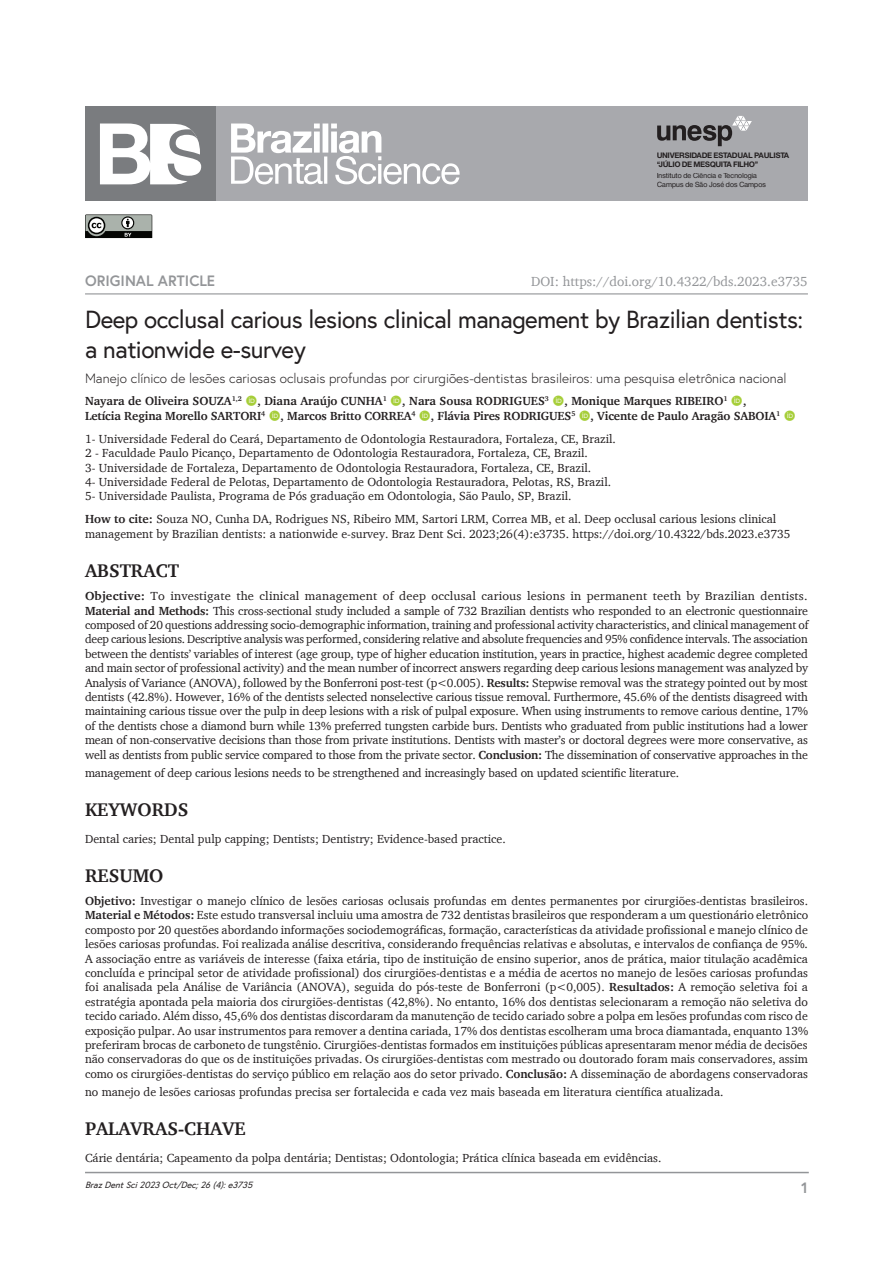
<style>
.page{position:relative;width:893px;height:1263px;background:#fff}
.page>*{position:absolute;margin:0;border:0;box-sizing:border-box;transform-origin:0 0}
.ArticleTitle{font:24.75px/29.7px "Europa";letter-spacing:-.02em;color:#231f20}
.KeywordsTitle-Trans1{font:700 18.75px "Charter";color:#231f20}
.AbstractTitle{font:700 18.75px "Charter";color:#231f20}
.KeywordsTitle{font:700 18.75px "Charter";color:#231f20}
.AbstractTitle-Trans1{font:700 18.75px "Charter";color:#231f20}
.t1{font:700 15px "Europa";color:#939598}
.ArticleTitle-Trans1{font:300 13.5px "Europa";color:#231f20}
.t2{font:13.5px "Charter";color:#939598}
.Abstract-Trans1{font:12px/14.4px "Charter";color:#231f20;text-align:justify}
.Abstract{font:12px/14.4px "Charter";letter-spacing:-.015em;color:#231f20;text-align:justify;scale:1.04 1}
.Affiliations{font:12px "Charter";color:#231f20}
.HowToCite{font:12px/14.4px "Charter";color:#231f20}
.Authors{font:700 12px "Charter";letter-spacing:-.01em;color:#231f20}
.Abstract-2{font:12px "Charter";letter-spacing:-.015em;color:#231f20}
.Keywords-Trans1{font:12px "Charter";color:#231f20}
.Keywords{font:12px "Charter";color:#231f20}
.t3{font:italic 9px "Europa";color:#231f20}
.t4{font:700 7.35px/8.7px "Sh Europa Nr 2";letter-spacing:.025em;color:#231f20}
.t5{font:6.9px/8.2px "Sh Europa Nr 2";letter-spacing:.025em;color:#231f20}
.s1{font-weight:700}
</style>
<div class="page">
<svg style="left:85px;top:214px;width:68px;height:25px;background:#7d817d"></svg>
<div style="left:85px;top:106px;width:723px;height:95px;background:#a8a9ad"></div>
<svg style="left:657px;top:116px;width:95px;height:30px"></svg>
<svg style="left:231px;top:124px;width:229px;height:60px"></svg>
<div style="left:85px;top:106px;width:131px;height:95px;background:#7a7c7f"></div>
<svg style="left:100px;top:124px;width:102px;height:60px"></svg>
<hr style="left:85px;top:293px;width:723px;height:1px;background:#939598">
<hr style="left:85px;top:1172px;width:724px;height:1px;background:#939598">
<p class="t4" style="left:657px;top:151px;width:134px">UNIVERSIDADE ESTADUAL PAULISTA “JÚLIO DE MESQUITA FILHO”</p>
<p class="t5" style="left:657px;top:172px;width:110px">Instituto de Ciência e Tecnologia<br>Campus de São José dos Campos</p>
<p class="t1" style="left:85px;top:270px;width:132px">ORIGINAL ARTICLE</p>
<p class="t2" style="left:531px;top:273px;width:278px">DOI: https://doi.org/10.4322/bds.2023.e3735</p>
<p class="ArticleTitle" style="left:85px;top:304px;width:720px">Deep occlusal carious lesions clinical management by Brazilian dentists: a nationwide e-survey</p>
<p class="ArticleTitle-Trans1" style="left:85px;top:369px;width:703px">Manejo clínico de lesões cariosas oclusais profundas por cirurgiões-dentistas brasileiros: uma pesquisa eletrônica nacional</p>
<p class="Authors" style="left:85px;top:394px;width:158px">Nayara de Oliveira SOUZA<sup>1,2</sup></p>
<p class="Authors" style="left:257px;top:394px;width:131px">, Diana Araújo CUNHA<sup>1</sup></p>
<p class="Authors" style="left:402px;top:394px;width:148px">, Nara Sousa RODRIGUES<sup>3</sup></p>
<p class="Authors" style="left:564px;top:394px;width:165px">, Monique Marques RIBEIRO<sup>1</sup></p>
<p class="Authors" style="left:743px;top:394px;width:5px">,</p>
<p class="Authors" style="left:85px;top:408px;width:182px">Letícia Regina Morello SARTORI<sup>4</sup></p>
<p class="Authors" style="left:281px;top:408px;width:137px">, Marcos Britto CORREA<sup>4</sup></p>
<p class="Authors" style="left:431px;top:408px;width:146px">, Flávia Pires RODRIGUES<sup>5</sup></p>
<p class="Authors" style="left:591px;top:408px;width:191px">, Vicente de Paulo Aragão SABOIA<sup>1</sup></p>
<p class="Affiliations" style="left:85px;top:431px;width:532px">1- Universidade Federal do Ceará, Departamento de Odontologia Restauradora, Fortaleza, CE, Brazil.</p>
<p class="Affiliations" style="left:85px;top:446px;width:504px">2 - Faculdade Paulo Picanço, Departamento de Odontologia Restauradora, Fortaleza, CE, Brazil.</p>
<p class="Affiliations" style="left:85px;top:460px;width:508px">3- Universidade de Fortaleza, Departamento de Odontologia Restauradora, Fortaleza, CE, Brazil.</p>
<p class="Affiliations" style="left:85px;top:474px;width:527px">4- Universidade Federal de Pelotas, Departamento de Odontologia Restauradora, Pelotas, RS, Brazil.</p>
<p class="Affiliations" style="left:85px;top:489px;width:488px">5- Universidade Paulista, Programa de Pós graduação em Odontologia, São Paulo, SP, Brazil.</p>
<p class="HowToCite" style="left:85px;top:512px;width:707px"><span class="s1">How to cite:</span> Souza NO, Cunha DA, Rodrigues NS, Ribeiro MM, Sartori LRM, Correa MB, et al. Deep occlusal carious lesions clinical management by Brazilian dentists: a nationwide e-survey. Braz Dent Sci. 2023;26(4):e3735. https://doi.org/10.4322/bds.2023.e3735</p>
<p class="AbstractTitle" style="left:85px;top:559px;width:95px">ABSTRACT</p>
<p class="Abstract" style="left:85px;top:588px;width:697px"><span class="s1">Objective:</span> To investigate the clinical management of deep occlusal carious lesions in permanent teeth by Brazilian dentists.<br><span class="s1">Material and Methods:</span> This cross-sectional study included a sample of 732 Brazilian dentists who responded to an electronic questionnaire composed of 20 questions addressing socio-demographic information, training and professional activity characteristics, and clinical management of deep carious lesions. Descriptive analysis was performed, considering relative and absolute frequencies and 95% confidence intervals. The association between the dentists’ variables of interest (age group, type of higher education institution, years in practice, highest academic degree completed and main sector of professional activity) and the mean number of incorrect answers regarding deep carious lesions management was analyzed by Analysis of Variance (ANOVA), followed by the Bonferroni post-test (p&lt;0.005). <span class="s1">Results:</span> Stepwise removal was the strategy pointed out by most dentists (42.8%). However, 16% of the dentists selected nonselective carious tissue removal. Furthermore, 45.6% of the dentists disagreed with maintaining carious tissue over the pulp in deep lesions with a risk of pulpal exposure. When using instruments to remove carious dentine, 17% of the dentists chose a diamond burn while 13% preferred tungsten carbide burs. Dentists who graduated from public institutions had a lower mean of non-conservative decisions than those from private institutions. Dentists with master’s or doctoral degrees were more conservative, as well as dentists from public service compared to those from the private sector. <span class="s1">Conclusion:</span> The dissemination of conservative approaches in the</p>
<p class="Abstract-2" style="left:85px;top:765px;width:596px">management of deep carious lesions needs to be strengthened and increasingly based on updated scientific literature.</p>
<p class="KeywordsTitle" style="left:85px;top:798px;width:105px">KEYWORDS</p>
<p class="Keywords" style="left:85px;top:831px;width:422px">Dental caries; Dental pulp capping; Dentists; Dentistry; Evidence-based practice.</p>
<p class="AbstractTitle-Trans1" style="left:85px;top:864px;width:80px">RESUMO</p>
<p class="Abstract-Trans1" style="left:85px;top:893px;width:725px"><span class="s1">Objetivo:</span> Investigar o manejo clínico de lesões cariosas oclusais profundas em dentes permanentes por cirurgiões-dentistas brasileiros.<br><span class="s1">Material e Métodos:</span> Este estudo transversal incluiu uma amostra de 732 dentistas brasileiros que responderam a um questionário eletrônico composto por 20 questões abordando informações sociodemográficas, formação, características da atividade profissional e manejo clínico de lesões cariosas profundas. Foi realizada análise descritiva, considerando frequências relativas e absolutas, e intervalos de confiança de 95%.<br>A associação entre as variáveis de interesse (faixa etária, tipo de instituição de ensino superior, anos de prática, maior titulação acadêmica concluída e principal setor de atividade profissional) dos cirurgiões-dentistas e a média de acertos no manejo de lesões cariosas profundas foi analisada pela Análise de Variância (ANOVA), seguida do pós-teste de Bonferroni (p&lt;0,005). <span class="s1">Resultados:</span> A remoção seletiva foi a estratégia apontada pela maioria dos cirurgiões-dentistas (42,8%). No entanto, 16% dos dentistas selecionaram a remoção não seletiva do tecido cariado. Além disso, 45,6% dos dentistas discordaram da manutenção de tecido cariado sobre a polpa em lesões profundas com risco de exposição pulpar. Ao usar instrumentos para remover a dentina cariada, 17% dos dentistas escolheram uma broca diamantada, enquanto 13% preferiram brocas de carboneto de tungstênio. Cirurgiões-dentistas formados em instituições públicas apresentaram menor média de decisões não conservadoras do que os de instituições privadas. Os cirurgiões-dentistas com mestrado ou doutorado foram mais conservadores, assim como os cirurgiões-dentistas do serviço público em relação aos do setor privado. <span class="s1">Conclusão:</span> A disseminação de abordagens conservadoras</p>
<p class="Abstract-Trans1" style="left:85px;top:1084px;width:640px">no manejo de lesões cariosas profundas precisa ser fortalecida e cada vez mais baseada em literatura científica atualizada.</p>
<p class="KeywordsTitle-Trans1" style="left:85px;top:1117px;width:162px">PALAVRAS-CHAVE</p>
<p class="Keywords-Trans1" style="left:85px;top:1150px;width:578px">Cárie dentária; Capeamento da polpa dentária; Dentistas; Odontologia; Prática clínica baseada em evidências.</p>
<p class="t3" style="left:85px;top:1179px;width:172px">BrazDentSci2023Oct/Dec;26(4):e3735</p>
<p class="t1" style="left:801px;top:1177px;width:8px">1</p>
</div>
